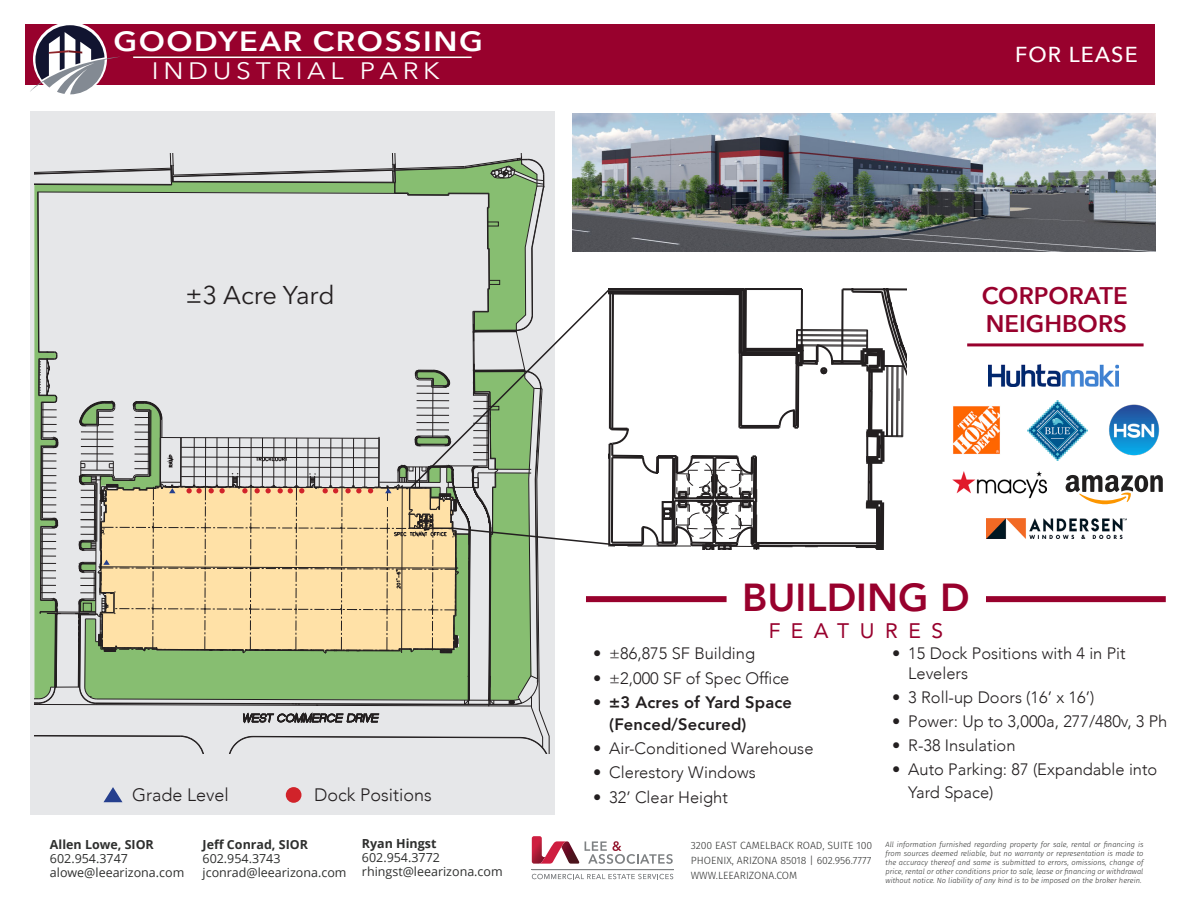
<style>
.page{position:relative;width:1188px;height:918px;background:#fff}
.page>*{position:absolute;margin:0;border:0;box-sizing:border-box;transform-origin:0 0}
.t1{font:800 39px "Avenir";color:#98012d}
.t2{font:600 27.75px "Avenir Next";letter-spacing:.05em;color:#fff;scale:1.11 1}
.t3{font:25.5px "Avenir Next LT Pro";letter-spacing:-.01em;color:#231f20}
.t4{font:600 24px/28.8px "Avenir Next";color:#98012d}
.t5{font:23.7px "Avenir Next";letter-spacing:.175em;color:#fff;scale:1.11 1}
.t6{font:500 21.6px "Avenir Next";letter-spacing:.05em;color:#fff}
.t7{font:21px "Avenir";letter-spacing:.5em;color:#98012d}
.t8{font:300 18px "Avenir";color:#231f20}
.t9{font:300 16.5px/19.5px "Avenir";color:#231f20}
.t10{font:800 16.5px/22.5px "Avenir";letter-spacing:.01em;color:#231f20}
.t11{font:12.45px/14.1px "Open Sans";color:#2e2f2e}
.t12{font:700 12.45px "Open Sans";color:#2e2f2e}
.t13{font:300 10.5px/15px "Fira Sans";color:#2e2f2e;text-align:justify}
.t14{font:italic 300 7.5px/9px "Fira Sans";color:#2e2f2e;text-align:justify}
.s1{font-weight:700}
</style>
<div class="page">
<div style="left:25px;top:24px;width:1130px;height:60px;background:#98012d"></div>
<svg style="left:30px;top:25px;width:91px;height:69px"></svg>
<hr style="left:130px;top:55px;width:336px;height:1px;background:#6d1019">
<hr style="left:133px;top:57px;width:339px;height:1px;background:#fff">
<svg style="left:532px;top:836px;width:141px;height:28px"></svg>
<hr style="left:532px;top:870px;width:142px;height:1px;background:#7e8183">
<svg style="left:532px;top:874px;width:141px;height:5px"></svg>
<div style="left:30px;top:111px;width:524px;height:703px;background:#e6e7e9"></div>
<div style="left:986px;top:596px;width:180px;height:6px;background:#98012d"></div>
<hr style="left:967px;top:343px;width:177px;height:3px;background:#98012d">
<img style="left:1109px;top:404px;width:51px;height:52px">
<img style="left:953px;top:471px;width:93px;height:28px">
<img style="left:986px;top:518px;width:141px;height:20px">
<img style="left:953px;top:406px;width:47px;height:48px">
<img style="left:988px;top:364px;width:131px;height:22px">
<img style="left:1028px;top:401px;width:59px;height:59px">
<svg style="left:103px;top:787px;width:20px;height:15px"></svg>
<div style="left:286px;top:787px;width:16px;height:16px;background:#d1232a;border-radius:50%"></div>
<img style="left:572px;top:113px;width:584px;height:139px">
<svg style="left:1066px;top:474px;width:97px;height:30px"></svg>
<svg style="left:35px;top:153px;width:871px;height:601px"></svg>
<h2 class="t2" style="left:113px;top:18px;width:334px">GOODYEAR CROSSING</h2>
<h3 class="t5" style="left:152px;top:51px;width:261px">INDUSTRIAL PARK</h3>
<p class="t3" style="left:186px;top:280px;width:150px">±3 Acre Yard</p>
<h3 class="t6" style="left:1015px;top:36px;width:124px">FOR LEASE</h3>
<p class="t4" style="left:982px;top:280px;width:147px">CORPORATE<br>NEIGHBORS</p>
<p class="t8" style="left:132px;top:784px;width:98px">Grade Level</p>
<p class="t8" style="left:314px;top:784px;width:119px">Dock Positions</p>
<p class="t11" style="left:50px;top:837px;width:136px"><span class="s1">Allen Lowe, SIOR<br></span>602.954.3747 alowe@leearizona.com</p>
<p class="t11" style="left:203px;top:837px;width:145px"><span class="s1">Jeff Conrad, SIOR<br></span>602.954.3743 jconrad@leearizona.com</p>
<p class="t12" style="left:362px;top:835px;width:76px">Ryan Hingst</p>
<p class="t11" style="left:362px;top:850px;width:142px">602.954.3772 rhingst@leearizona.com</p>
<p class="t1" style="left:742px;top:567px;width:229px">BUILDING D</p>
<p class="t9" style="left:593px;top:644px;width:164px">• ±86,875 SF Building</p>
<p class="t9" style="left:593px;top:668px;width:198px">• ±2,000 SF of Spec Office</p>
<p class="t10" style="left:609px;top:691px;width:184px;text-indent:-16px">• ±3 Acres of Yard Space (Fenced/Secured)</p>
<p class="t9" style="left:593px;top:739px;width:222px">• Air-Conditioned Warehouse</p>
<p class="t9" style="left:593px;top:763px;width:164px">• Clerestory Windows</p>
<p class="t9" style="left:593px;top:787px;width:136px">• 32’ Clear Height</p>
<p class="t7" style="left:769px;top:614px;width:176px">FEATURES</p>
<p class="t9" style="left:908px;top:644px;width:219px;text-indent:-16px">• 15 Dock Positions with 4 in Pit<br>Levelers</p>
<p class="t9" style="left:892px;top:688px;width:204px">• 3 Roll-up Doors (16’ x 16’)</p>
<p class="t9" style="left:892px;top:712px;width:277px">• Power: Up to 3,000a, 277/480v, 3 Ph</p>
<p class="t9" style="left:892px;top:736px;width:125px">• R-38 Insulation</p>
<p class="t9" style="left:908px;top:758px;width:251px;line-height:22.5px;text-indent:-16px">• Auto Parking: 87 (Expandable into<br>Yard Space)</p>
<p class="t13" style="left:691px;top:838px;width:183px">3200 EAST CAMELBACK ROAD, SUITE 100<br>PHOENIX, ARIZONA 85018 | 602.956.7777<br>WWW.LEEARIZONA.COM</p>
<p class="t14" style="left:885px;top:840px;width:260px">All information furnished regarding property for sale, rental or financing is from sources deemed reliable, but no warranty or representation is made to the accuracy thereof and same is submitted to errors, omissions, change of price, rental or other conditions prior to sale, lease or financing or withdrawal without notice. No liability of any kind is to be imposed on the broker herein.</p>
</div>
